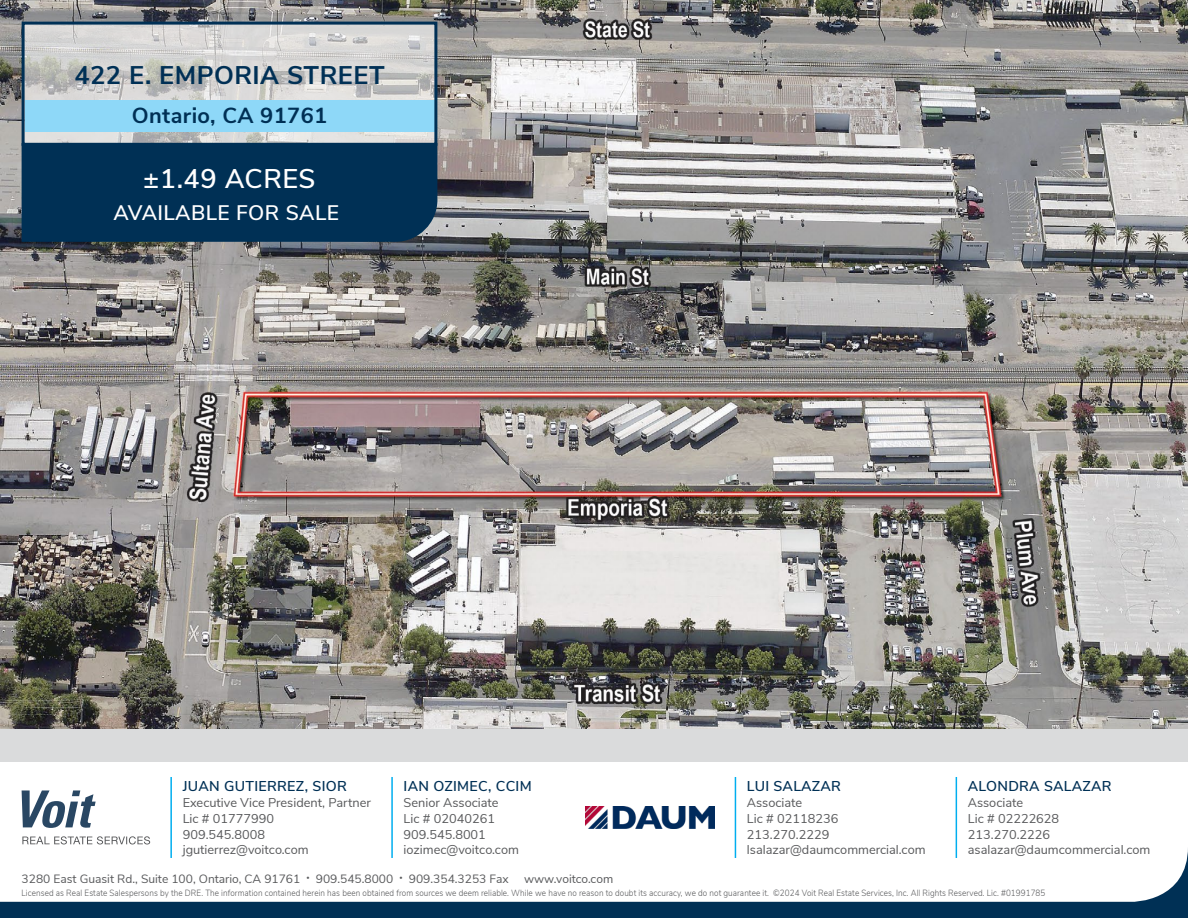
<style>
.page{position:relative;width:1188px;height:918px;background:#fff}
.page>*{position:absolute;margin:0;border:0;box-sizing:border-box;transform-origin:0 0}
.t1{font:600 27px "Nunito Sans";letter-spacing:.02em;color:#fff}
.t2{font:700 25.5px "Nunito Sans";letter-spacing:.02em;color:#003055}
.t3{font:700 21.75px "Nunito Sans";letter-spacing:.02em;color:#003055}
.t4{font:600 21px "Nunito Sans";letter-spacing:.02em;color:#fff}
.t5{font:600 14.25px "Nunito Sans";letter-spacing:.02em;color:#003055}
.t6{font:12.75px/15.8px "Nunito Sans";color:#58595b}
.t7{font:12px "Nunito Sans";color:#58595b}
.t8{font:300 9px "Nunito Sans";letter-spacing:.01em;color:#58595b;scale:.9 1}
.s1{font-family:"Arial";font-size:9px}
</style>
<div class="page">
<img style="left:0;top:0;width:1188px;height:729px">
<div style="left:0;top:729px;width:1188px;height:32px;background:#dadbdc"></div>
<svg style="left:22px;top:836px;width:128px;height:8px"></svg>
<svg style="left:22px;top:790px;width:74px;height:38px"></svg>
<img style="left:586px;top:806px;width:128px;height:23px">
<svg style="left:0;top:847px;width:1188px;height:71px"></svg>
<svg style="left:26px;top:26px;width:407px;height:116px;background:#d3d2d0"></svg>
<div style="left:25px;top:100px;width:409px;height:32px;background:#8ed8f8"></div>
<div style="left:22px;top:22px;width:415px;height:124px;border:3px solid #003055"></div>
<div style="left:20px;top:142px;width:419px;height:101px;background:#003055"></div>
<hr style="left:170px;top:777px;width:2px;height:81px;background:#00aeef">
<hr style="left:735px;top:777px;width:1px;height:81px;background:#00aeef">
<hr style="left:956px;top:777px;width:1px;height:81px;background:#00aeef">
<hr style="left:391px;top:777px;width:2px;height:81px;background:#00aeef">
<h2 class="t2" style="left:74px;top:57px;width:312px">422 E. EMPORIA STREET</h2>
<h3 class="t3" style="left:132px;top:99px;width:197px">Ontario, CA 91761</h3>
<h1 class="t1" style="left:143px;top:159px;width:174px">±1.49 ACRES</h1>
<h3 class="t4" style="left:113px;top:197px;width:227px">AVAILABLE FOR SALE</h3>
<p class="t5" style="left:183px;top:776px;width:166px">JUAN GUTIERREZ, SIOR</p>
<p class="t6" style="left:183px;top:794px;width:190px">Executive Vice President, Partner<br>Lic # 01777990<br>909.545.8008 jgutierrez@voitco.com</p>
<p class="t5" style="left:404px;top:776px;width:130px">IAN OZIMEC, CCIM</p>
<p class="t6" style="left:404px;top:794px;width:117px">Senior Associate<br>Lic # 02040261<br>909.545.8001 iozimec@voitco.com</p>
<p class="t5" style="left:747px;top:776px;width:96px">LUI SALAZAR</p>
<p class="t6" style="left:747px;top:794px;width:180px">Associate<br>Lic # 02118236<br>213.270.2229 lsalazar@daumcommercial.com</p>
<p class="t5" style="left:968px;top:776px;width:145px">ALONDRA SALAZAR</p>
<p class="t6" style="left:968px;top:794px;width:184px">Associate<br>Lic # 02222628<br>213.270.2226 asalazar@daumcommercial.com</p>
<p class="t7" style="left:22px;top:870px;width:488px">3280 East Guasit Rd., Suite 100, Ontario, CA 91761 <span class="s1">•</span> 909.545.8000 <span class="s1">•</span> 909.354.3253 Fax</p>
<p class="t7" style="left:524px;top:870px;width:91px">www.voitco.com</p>
<p class="t8" style="left:22px;top:886px;width:1139px">Licensed as Real Estate Salespersons by the DRE. The information contained herein has been obtained from sources we deem reliable. While we have no reason to doubt its accuracy, we do not guarantee it. ©2024 Voit Real Estate Services, Inc. All Rights Reserved. Lic. #01991785</p>
</div>
